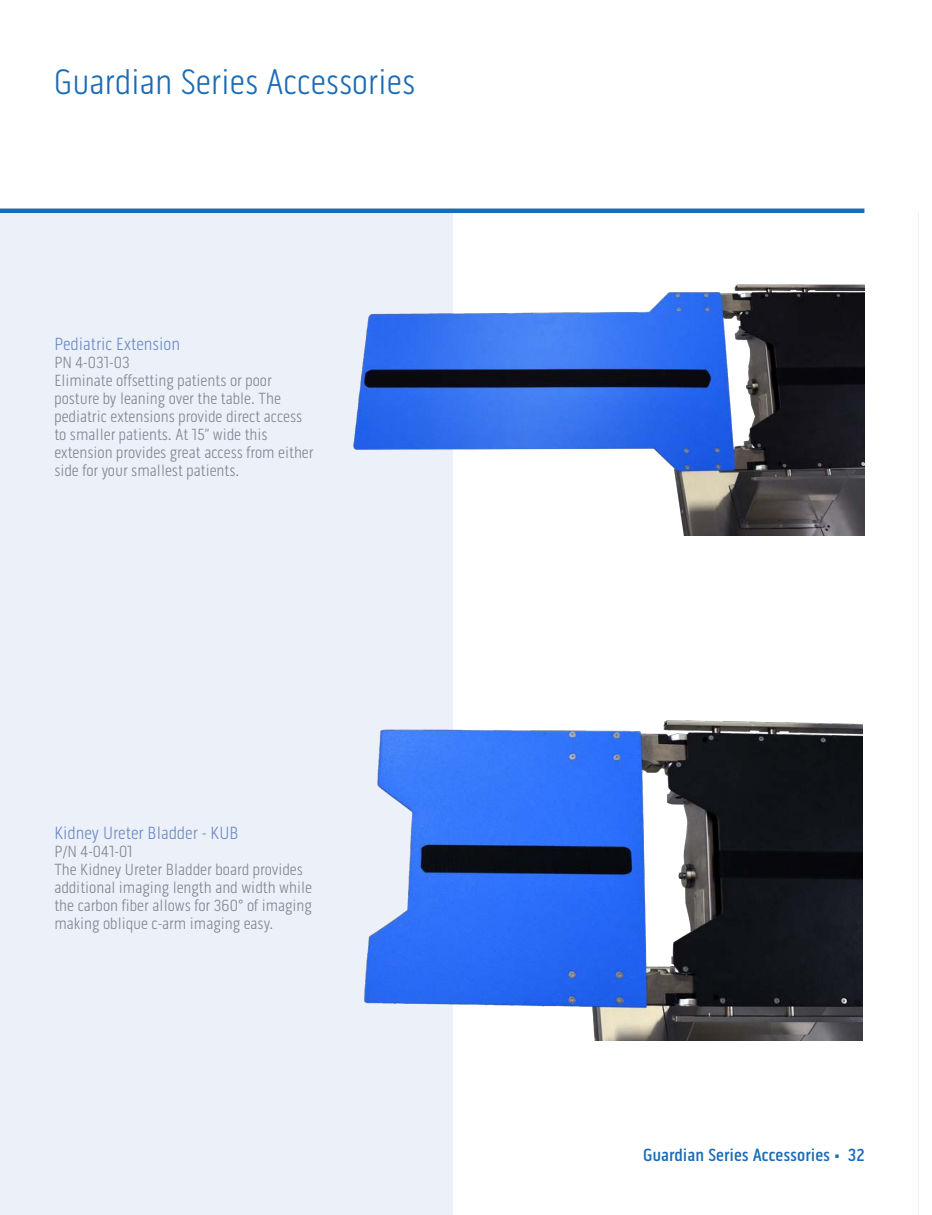
<style>
.page{position:relative;width:932px;height:1215px;background:#fff}
.page>*{position:absolute;margin:0;border:0;box-sizing:border-box;transform-origin:0 0}
.t1{font:300 36px "Pill Gothic 300 mg";color:#1b6bb5}
.gray_figure_text_left{font:300 18px "Pill Gothic 300 mg";color:#6a89c6}
.t2{font:500 18px "Pill Gothic 300 mg";color:#1b6bb5}
.gray_figure_text_left-2{font:300 16.5px/18px "Pill Gothic 300 mg";color:#7b8691}
</style>
<div class="page">
<div style="left:0;top:213px;width:453px;height:1002px;background:#ecf0f8"></div>
<img style="left:364px;top:720px;width:498px;height:321px">
<img style="left:353px;top:284px;width:511px;height:252px">
<hr style="left:0;top:209px;width:864px;height:4px;background:#1b6bb5">
<p class="t1" style="left:54px;top:61px;width:363px">Guardian Series Accessories</p>
<p class="gray_figure_text_left" style="left:54px;top:333px;width:127px">Pediatric Extension</p>
<p class="gray_figure_text_left-2" style="left:54px;top:353px;width:77px">PN 4-031-03</p>
<p class="gray_figure_text_left-2" style="left:54px;top:371px;width:261px">Eliminate offsetting patients or poor posture by leaning over the table. The pediatric extensions provide direct access to smaller patients. At 15” wide this extension provides great access from either side for your smallest patients.</p>
<p class="gray_figure_text_left" style="left:54px;top:823px;width:186px">Kidney Ureter Bladder - KUB</p>
<p class="gray_figure_text_left-2" style="left:54px;top:843px;width:80px">P/N 4-041-01</p>
<p class="gray_figure_text_left-2" style="left:54px;top:861px;width:259px">The Kidney Ureter Bladder board provides additional imaging length and width while the carbon fiber allows for 360° of imaging making oblique c-arm imaging easy.</p>
<p class="t2" style="left:643px;top:1144px;width:223px">Guardian Series Accessories • 32</p>
</div>
